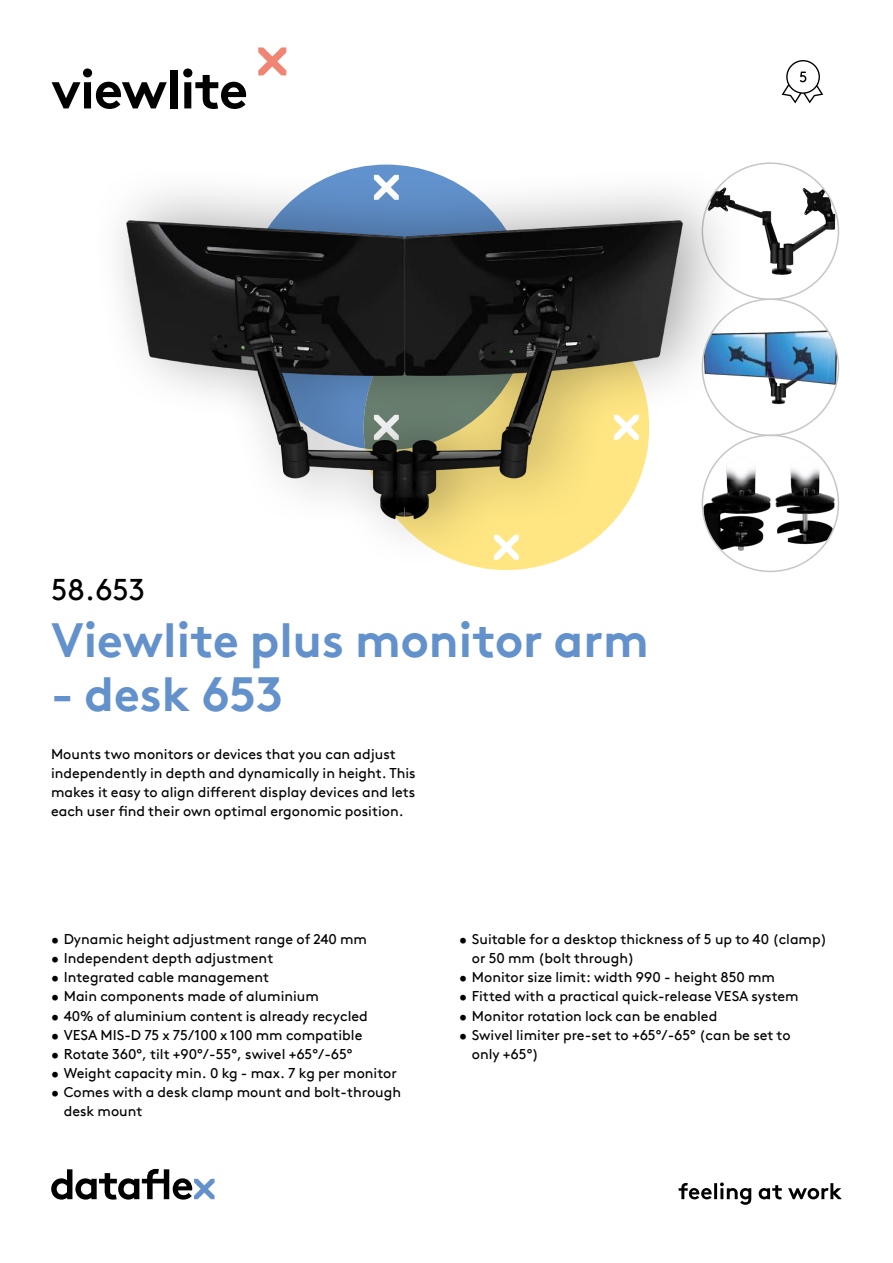
<style>
.page{position:relative;width:893px;height:1263px;background:#fff}
.page>*{position:absolute;margin:0;border:0;box-sizing:border-box;transform-origin:0 0}
.t1{font:700 54px "Brown Pro TT";letter-spacing:-.02em;color:#000}
.t2{font:700 48px "Brown Pro TT";color:#6291cc}
.t3{font:30px "Brown Pro TT";color:#000}
.t4{font:14.25px/19.2px "Brown Pro TT";color:#000}
</style>
<div class="page">
<svg style="left:51px;top:1169px;width:164px;height:30px"></svg>
<svg style="left:679px;top:1182px;width:163px;height:23px"></svg>
<svg style="left:258px;top:47px;width:28px;height:28px"></svg>
<img style="left:750px;top:185px;width:88px;height:93px">
<img style="left:750px;top:329px;width:88px;height:77px">
<img style="left:750px;top:455px;width:88px;height:97px">
<div style="left:88px;top:163px;width:662px;height:407px;background:#000;opacity:.35"></div>
<img style="left:120px;top:215px;width:570px;height:309px">
<svg style="left:782px;top:60px;width:41px;height:43px"></svg>
<h1 class="t1" style="left:51px;top:46px;width:198px">viewlite</h1>
<h3 class="t3" style="left:51px;top:566px;width:96px">58.653</h3>
<h2 class="t2" style="left:51px;top:601px;width:599px">Viewlite plus monitor arm</h2>
<h2 class="t2" style="left:51px;top:655px;width:234px">- desk 653</h2>
<p class="t4" style="left:51px;top:743px;width:366px">Mounts two monitors or devices that you can adjust independently in depth and dynamically in height. This makes it easy to align different display devices and lets each user find their own optimal ergonomic position.</p>
<p class="t4" style="left:51px;top:928px;width:318px">• Dynamic height adjustment range of 240 mm</p>
<p class="t4" style="left:51px;top:947px;width:224px">• Independent depth adjustment</p>
<p class="t4" style="left:51px;top:966px;width:220px">• Integrated cable management</p>
<p class="t4" style="left:51px;top:986px;width:269px">• Main components made of aluminium</p>
<p class="t4" style="left:51px;top:1005px;width:318px">• 40% of aluminium content is already recycled</p>
<p class="t4" style="left:51px;top:1024px;width:313px">• VESA MIS-D 75 x 75/100 x 100 mm compatible</p>
<p class="t4" style="left:51px;top:1043px;width:303px">• Rotate 360°, tilt +90°/-55°, swivel +65°/-65°</p>
<p class="t4" style="left:51px;top:1062px;width:347px">• Weight capacity min. 0 kg - max. 7 kg per monitor</p>
<p class="t4" style="left:64px;top:1081px;width:339px;text-indent:-13px">• Comes with a desk clamp mount and bolt-through desk mount</p>
<p class="t4" style="left:472px;top:928px;width:357px;text-indent:-13px">• Suitable for a desktop thickness of 5 up to 40 (clamp) or 50 mm (bolt through)</p>
<p class="t4" style="left:459px;top:966px;width:317px">• Monitor size limit: width 990 - height 850 mm</p>
<p class="t4" style="left:459px;top:986px;width:341px">• Fitted with a practical quick-release VESA system</p>
<p class="t4" style="left:459px;top:1005px;width:260px">• Monitor rotation lock can be enabled</p>
<p class="t4" style="left:472px;top:1024px;width:320px;text-indent:-13px">• Swivel limiter pre-set to +65°/-65° (can be set to only +65°)</p>
</div>
